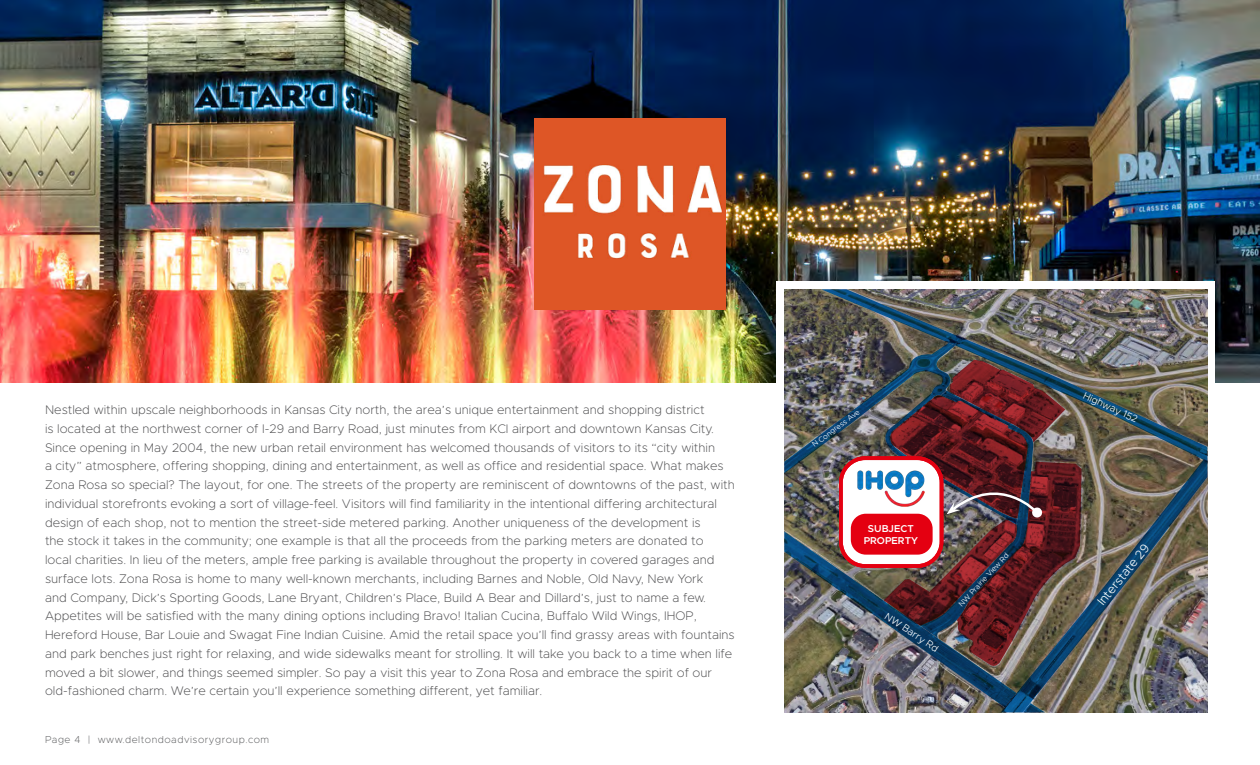
<style>
.page{position:relative;width:1260px;height:765px;background:#fff}
.page>*{position:absolute;margin:0;border:0;box-sizing:border-box;transform-origin:0 0}
.t1{font:200 12.5px/18.8px "Metropolis";color:#4d4d4f}
.t2{font:300 12.5px "Metropolis";color:#fff}
.t3{font:200 10px "Metropolis";letter-spacing:.05em;color:#58595b}
.t4{font:300 10px "Metropolis";color:#fff}
.t5{font:600 10px/12px "Metropolis";color:#fff;text-align:center}
.t6{font:300 7.5px "Metropolis";color:#fff}
</style>
<div class="page">
<img style="left:0;top:0;width:1260px;height:382px">
<img style="left:535px;top:118px;width:190px;height:191px">
<svg style="left:777px;top:282px;width:438px;height:438px"></svg>
<img style="left:1001px;top:462px;width:206px;height:250px">
<img style="left:784px;top:532px;width:233px;height:175px">
<svg style="left:1023px;top:703px;width:22px;height:9px"></svg>
<img style="left:821px;top:289px;width:386px;height:173px">
<img style="left:784px;top:343px;width:233px;height:182px">
<div style="left:841px;top:458px;width:101px;height:108px;background:#fff;border-radius:24px"></div>
<div style="left:839px;top:456px;width:104px;height:112px;border:4px solid #e40011;border-radius:24px"></div>
<img style="left:858px;top:471px;width:25px;height:19px">
<div style="left:851px;top:514px;width:82px;height:41px;background:#e40011;border-radius:15px"></div>
<img style="left:884px;top:360px;width:198px;height:307px">
<p class="t1" style="left:45px;top:400px;width:691px">Nestled within upscale neighborhoods in Kansas City north, the area’s unique entertainment and shopping district<br>is located at the northwest corner of I-29 and Barry Road, just minutes from KCI airport and downtown Kansas City.<br>Since opening in May 2004, the new urban retail environment has welcomed thousands of visitors to its “city within<br>a city” atmosphere, offering shopping, dining and entertainment, as well as office and residential space. What makes Zona Rosa so special? The layout, for one. The streets of the property are reminiscent of downtowns of the past, with individual storefronts evoking a sort of village-feel. Visitors will find familiarity in the intentional differing architectural design of each shop, not to mention the street-side metered parking. Another uniqueness of the development is<br>the stock it takes in the community; one example is that all the proceeds from the parking meters are donated to<br>local charities. In lieu of the meters, ample free parking is available throughout the property in covered garages and surface lots. Zona Rosa is home to many well-known merchants, including Barnes and Noble, Old Navy, New York<br>and Company, Dick’s Sporting Goods, Lane Bryant, Children’s Place, Build A Bear and Dillard’s, just to name a few.<br>Appetites will be satisfied with the many dining options including Bravo! Italian Cucina, Buffalo Wild Wings, IHOP, Hereford House, Bar Louie and Swagat Fine Indian Cuisine. Amid the retail space you’ll find grassy areas with fountains and park benches just right for relaxing, and wide sidewalks meant for strolling. It will take you back to a time when life moved a bit slower, and things seemed simpler. So pay a visit this year to Zona Rosa and embrace the spirit of our old-fashioned charm. We’re certain you’ll experience something different, yet familiar.</p>
<p class="t3" style="left:45px;top:733px;width:226px">Page 4 | www.deltondoadvisorygroup.com</p>
<p class="t6" style="left:810px;top:442px;width:59px;rotate:-37deg">N Congress Ave</p>
<p class="t5" style="left:864px;top:523px;width:56px">SUBJECT<br>PROPERTY</p>
<p class="t4" style="left:889px;top:610px;width:64px;rotate:34deg">NW Barry Rd</p>
<p class="t6" style="left:957px;top:602px;width:71px;rotate:-47deg">NW Prairie View Rd</p>
<p class="t4" style="left:1087px;top:389px;width:61px;rotate:25deg">Highway 152</p>
<p class="t2" style="left:1094px;top:599px;width:77px;rotate:-51deg">Interstate 29</p>
</div>
